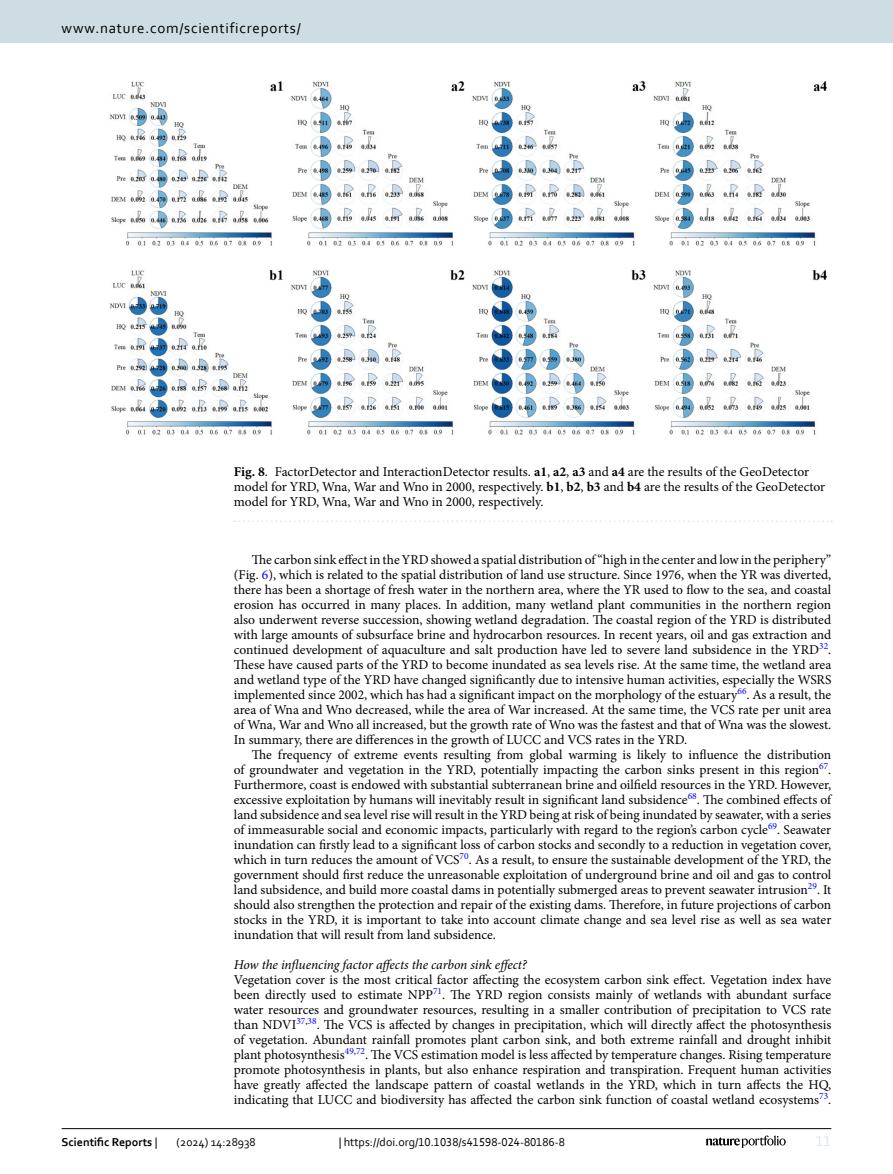
<style>
.page{position:relative;width:893px;height:1174px;background:#fff}
.page>*{position:absolute;margin:0;border:0;box-sizing:border-box;transform-origin:0 0}
.t1{font:15px "Corbel";letter-spacing:.05em;color:#000}
.t2{font:15px "Corbel";color:#d9e4eb}
.Body_Text_Indent{font:13.5px/15px "Minion Pro";color:#000;text-align:justify}
.Body_Text{font:13.5px/15px "Minion Pro";color:#000;text-align:justify}
.Figure_Caption{font:13.5px/15px "Minion Pro";letter-spacing:-.005em;color:#000}
.Head_3{font:italic 13.5px "Minion Pro";letter-spacing:-.01em;color:#000}
.t3{font:12px "Corbel";color:#000}
.t4{font:700 12px "Corbel";color:#000}
.s1{font-weight:700}
.s2{color:#00f}
.s3{font-weight:400}
</style>
<div class="page">
<img style="left:109px;top:81px;width:718px;height:354px">
<svg style="left:235px;top:520px;width:597px;height:2px"></svg>
<hr style="left:62px;top:1128px;width:769px;height:1px;background:#000">
<svg style="left:706px;top:1135px;width:80px;height:12px"></svg>
<div style="left:0;top:0;width:893px;height:43px;background:#cedde4"></div>
<p class="t1" style="left:62px;top:18px;width:241px">www.nature.com/scientificreports/</p>
<p class="Figure_Caption" style="left:234px;top:464px;width:593px"><span class="s1">Fig. 8</span>. FactorDetector and InteractionDetector results. <span class="s1">a1</span>, <span class="s1">a2</span>, <span class="s1">a3</span> and <span class="s1">a4</span> are the results of the GeoDetector model for YRD, Wna, War and Wno in 2000, respectively. <span class="s1">b1</span>, <span class="s1">b2</span>, <span class="s1">b3</span> and <span class="s1">b4</span> are the results of the GeoDetector model for YRD, Wna, War and Wno in 2000, respectively.</p>
<p class="Body_Text_Indent" style="left:234px;top:552px;width:599px;text-indent:18px">The carbon sink effect in the YRD showed a spatial distribution of “high in the center and low in the periphery” (Fig. <span class="s2">6</span>), which is related to the spatial distribution of land use structure. Since 1976, when the YR was diverted, there has been a shortage of fresh water in the northern area, where the YR used to flow to the sea, and coastal erosion has occurred in many places. In addition, many wetland plant communities in the northern region also underwent reverse succession, showing wetland degradation. The coastal region of the YRD is distributed with large amounts of subsurface brine and hydrocarbon resources. In recent years, oil and gas extraction and continued development of aquaculture and salt production have led to severe land subsidence in the YRD<sup>32</sup>.<br>These have caused parts of the YRD to become inundated as sea levels rise. At the same time, the wetland area and wetland type of the YRD have changed significantly due to intensive human activities, especially the WSRS implemented since 2002, which has had a significant impact on the morphology of the estuary<sup>66</sup>. As a result, the area of Wna and Wno decreased, while the area of War increased. At the same time, the VCS rate per unit area of Wna, War and Wno all increased, but the growth rate of Wno was the fastest and that of Wna was the slowest.<br>In summary, there are differences in the growth of LUCC and VCS rates in the YRD.</p>
<p class="Body_Text_Indent" style="left:234px;top:747px;width:599px;text-indent:18px">The frequency of extreme events resulting from global warming is likely to influence the distribution of groundwater and vegetation in the YRD, potentially impacting the carbon sinks present in this region<sup>67</sup>.<br>Furthermore, coast is endowed with substantial subterranean brine and oilfield resources in the YRD. However, excessive exploitation by humans will inevitably result in significant land subsidence<sup>68</sup>. The combined effects of land subsidence and sea level rise will result in the YRD being at risk of being inundated by seawater, with a series of immeasurable social and economic impacts, particularly with regard to the region’s carbon cycle<sup>69</sup>. Seawater inundation can firstly lead to a significant loss of carbon stocks and secondly to a reduction in vegetation cover, which in turn reduces the amount of VCS<sup>70</sup>. As a result, to ensure the sustainable development of the YRD, the government should first reduce the unreasonable exploitation of underground brine and oil and gas to control land subsidence, and build more coastal dams in potentially submerged areas to prevent seawater intrusion<sup>29</sup>. It should also strengthen the protection and repair of the existing dams. Therefore, in future projections of carbon stocks in the YRD, it is important to take into account climate change and sea level rise as well as sea water inundation that will result from land subsidence.</p>
<p class="Head_3" style="left:234px;top:955px;width:294px">How the influencing factor affects the carbon sink effect?</p>
<p class="Body_Text" style="left:234px;top:972px;width:599px">Vegetation cover is the most critical factor affecting the ecosystem carbon sink effect. Vegetation index have been directly used to estimate NPP<sup>71</sup>. The YRD region consists mainly of wetlands with abundant surface water resources and groundwater resources, resulting in a smaller contribution of precipitation to VCS rate than NDVI<sup>37</sup><sup>,</sup><sup>38</sup>. The VCS is affected by changes in precipitation, which will directly affect the photosynthesis of vegetation. Abundant rainfall promotes plant carbon sink, and both extreme rainfall and drought inhibit plant photosynthesis<sup>49</sup><sup>,</sup><sup>72</sup>. The VCS estimation model is less affected by temperature changes. Rising temperature promote photosynthesis in plants, but also enhance respiration and transpiration. Frequent human activities have greatly affected the landscape pattern of coastal wetlands in the YRD, which in turn affects the HQ, indicating that LUCC and biodiversity has affected the carbon sink function of coastal wetland ecosystems<sup>73</sup>.</p>
<p class="t4" style="left:62px;top:1134px;width:97px">Scientific Reports <span class="s3">|</span></p>
<p class="t3" style="left:177px;top:1134px;width:81px">(2024) 14:28938</p>
<p class="t3" style="left:339px;top:1134px;width:228px">| https://doi.org/10.1038/s41598-024-80186-8</p>
<p class="t2" style="left:816px;top:1132px;width:17px">11</p>
</div>
